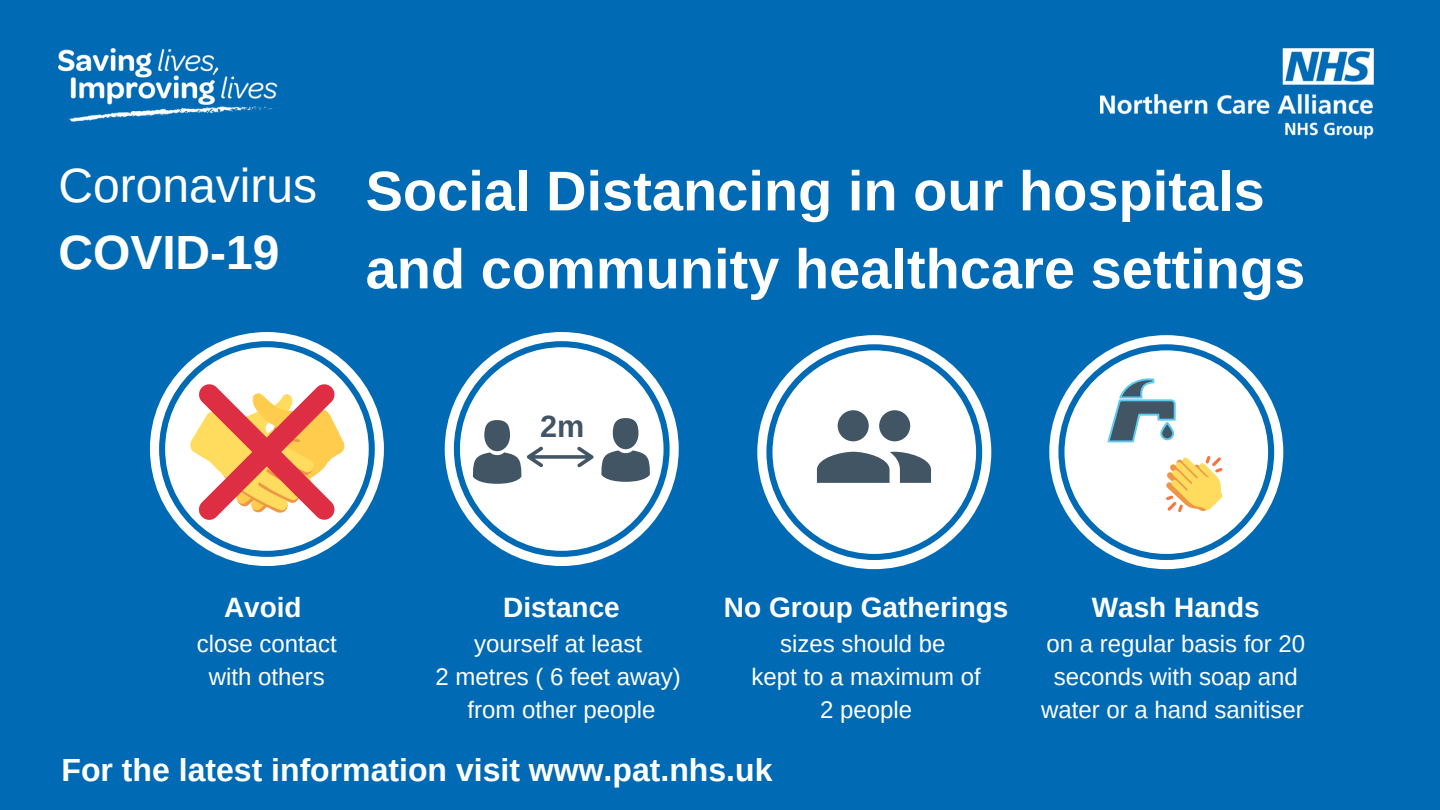
<style>
.page{position:relative;width:1440px;height:810px;background:#006ab4}
.page>*{position:absolute;margin:0;border:0;box-sizing:border-box;transform-origin:0 0}
.t1{font:700 56px/78px "Arimo";color:#fff}
.t2{font:48px "Arimo";color:#fff}
.t3{font:700 48px "Arimo";color:#fff}
.t4{font:700 32px "Arimo";color:#fff}
.t5{font:700 30.6px "Arimo";color:#415565}
.t6{font:700 28px "Arimo";color:#fff}
.t7{font:24px/33.2px "Arimo";color:#fff;text-align:center}
</style>
<div class="page">
<img style="left:58px;top:48px;width:221px;height:74px">
<img style="left:1101px;top:48px;width:273px;height:91px">
<svg style="left:150px;top:332px;width:234px;height:234px"></svg>
<div style="left:165px;top:347px;width:204px;height:204px;background:#fff;border-radius:50%"></div>
<svg style="left:445px;top:332px;width:234px;height:234px"></svg>
<div style="left:460px;top:347px;width:204px;height:204px;background:#fff;border-radius:50%"></div>
<div style="left:484px;top:420px;width:26px;height:31px;background:#415565;border-radius:50%"></div>
<svg style="left:757px;top:335px;width:234px;height:234px"></svg>
<div style="left:773px;top:350px;width:203px;height:204px;background:#fff;border-radius:50%"></div>
<svg style="left:1049px;top:335px;width:234px;height:234px"></svg>
<div style="left:1065px;top:350px;width:203px;height:204px;background:#fff;border-radius:50%"></div>
<svg style="left:1166px;top:456px;width:56px;height:56px"></svg>
<svg style="left:1107px;top:378px;width:69px;height:64px"></svg>
<svg style="left:1161px;top:423px;width:12px;height:16px"></svg>
<div style="left:1160px;top:422px;width:14px;height:18px;border:2px solid #5dcaf0;border-radius:6px"></div>
<svg style="left:473px;top:446px;width:121px;height:38px"></svg>
<div style="left:613px;top:418px;width:25px;height:31px;background:#415565;border-radius:50%"></div>
<svg style="left:601px;top:450px;width:49px;height:32px;background:#637381"></svg>
<svg style="left:189px;top:383px;width:156px;height:137px"></svg>
<svg style="left:817px;top:410px;width:114px;height:73px"></svg>
<h2 class="t2" style="left:58px;top:159px;width:260px">Coronavirus</h2>
<h2 class="t3" style="left:58px;top:225px;width:223px">COVID-19</h2>
<h1 class="t1" style="left:366px;top:152px;width:941px">Social Distancing in our hospitals and community healthcare settings</h1>
<p class="t5" style="left:540px;top:410px;width:46px">2m</p>
<p class="t6" style="left:224px;top:592px;width:79px">Avoid</p>
<p class="t7" style="left:197px;top:627px;width:141px">close contact with others</p>
<p class="t6" style="left:503px;top:592px;width:118px">Distance</p>
<p class="t7" style="left:436px;top:627px;width:247px">yourself at least<br>2 metres ( 6 feet away) from other people</p>
<p class="t6" style="left:724px;top:592px;width:286px">No Group Gatherings</p>
<p class="t7" style="left:752px;top:627px;width:231px">sizes should be<br>kept to a maximum of<br>2 people</p>
<p class="t6" style="left:1092px;top:592px;width:169px">Wash Hands</p>
<p class="t7" style="left:1041px;top:627px;width:266px">on a regular basis for 20 seconds with soap and water or a hand sanitiser</p>
<h3 class="t4" style="left:61px;top:753px;width:713px">For the latest information visit www.pat.nhs.uk</h3>
</div>
